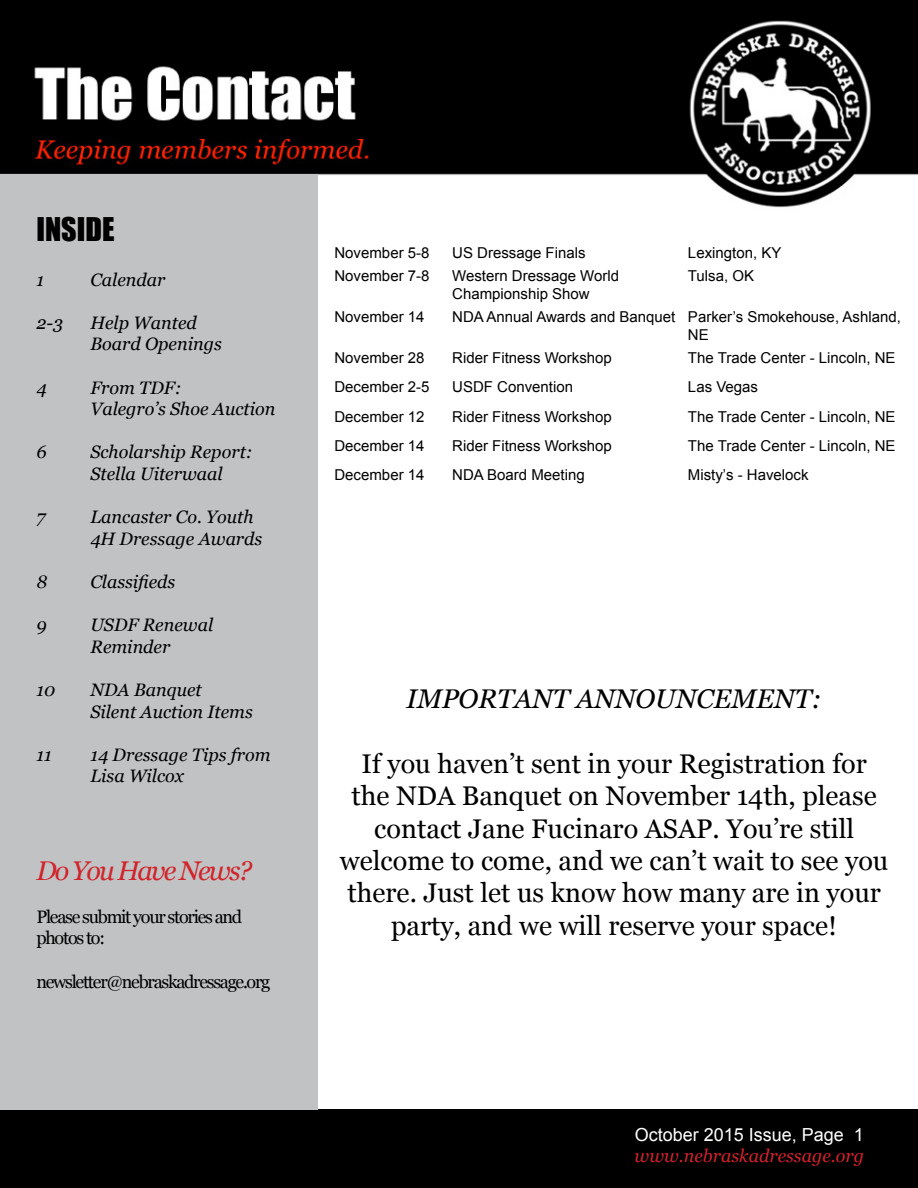
<style>
.page{position:relative;width:918px;height:1188px;background:#fff}
.page>*{position:absolute;margin:0;border:0;box-sizing:border-box;transform-origin:0 0}
.t1{font:30px "Impact";color:#000}
.t2{font:27px/32.4px "Georgia";color:#000;text-align:center}
.t3{font:italic 27px "Georgia";color:#000}
.t4{font:italic 27px "Georgia";letter-spacing:-.07em;color:#d2232a}
.t5{font:italic 18px/21.6px "Georgia";color:#000}
.t6{font:18px/21.6px "Georgia";letter-spacing:-.07em;color:#000}
.t7{font:italic 18px "Georgia";color:#d2232a}
.t8{font:18px "Arial";color:#fff}
.t9{font:15px/18px "Arial";color:#000}
</style>
<div class="page">
<div style="left:0;top:1110px;width:918px;height:78px;background:#000"></div>
<img style="left:0;top:0;width:918px;height:208px">
<div style="left:0;top:175px;width:318px;height:935px;background:#c0c2c4"></div>
<h1 class="t1" style="left:36px;top:206px;width:80px">INSIDE</h1>
<p class="t5" style="left:36px;top:269px;width:9px">1</p>
<p class="t5" style="left:90px;top:269px;width:77px">Calendar</p>
<p class="t5" style="left:36px;top:312px;width:28px">2-3</p>
<p class="t5" style="left:90px;top:312px;width:133px">Help Wanted<br>Board Openings</p>
<p class="t5" style="left:36px;top:377px;width:12px">4</p>
<p class="t5" style="left:90px;top:377px;width:187px">From TDF:<br>Valegro’s Shoe Auction</p>
<p class="t5" style="left:36px;top:442px;width:12px">6</p>
<p class="t5" style="left:90px;top:442px;width:164px">Scholarship Report:<br>Stella Uiterwaal</p>
<p class="t5" style="left:36px;top:506px;width:10px">7</p>
<p class="t5" style="left:90px;top:506px;width:174px">Lancaster Co. Youth<br>4H Dressage Awards</p>
<p class="t5" style="left:36px;top:571px;width:12px">8</p>
<p class="t5" style="left:90px;top:571px;width:86px">Classifieds</p>
<p class="t5" style="left:36px;top:614px;width:12px">9</p>
<p class="t5" style="left:90px;top:614px;width:124px">USDF Renewal<br>Reminder</p>
<p class="t5" style="left:36px;top:679px;width:20px">10</p>
<p class="t5" style="left:90px;top:679px;width:164px">NDA Banquet<br>Silent Auction Items</p>
<p class="t5" style="left:36px;top:744px;width:17px">11</p>
<p class="t5" style="left:90px;top:744px;width:182px">14 Dressage Tips from<br>Lisa Wilcox</p>
<h2 class="t4" style="left:36px;top:853px;width:217px">Do You Have News?</h2>
<p class="t6" style="left:36px;top:906px;width:207px">Please submit your stories and photos to:</p>
<p class="t6" style="left:36px;top:971px;width:235px">newsletter@nebraskadressage.org</p>
<p class="t9" style="left:334px;top:244px;width:97px">November 5-8</p>
<p class="t9" style="left:452px;top:244px;width:135px">US Dressage Finals</p>
<p class="t9" style="left:688px;top:244px;width:95px">Lexington, KY</p>
<p class="t9" style="left:334px;top:267px;width:97px">November 7-8</p>
<p class="t9" style="left:452px;top:267px;width:168px">Western Dressage World<br>Championship Show</p>
<p class="t9" style="left:688px;top:267px;width:68px">Tulsa, OK</p>
<p class="t9" style="left:334px;top:308px;width:92px">November 14</p>
<p class="t9" style="left:688px;top:308px;width:214px;text-indent:-236px">NDA Annual Awards and Banquet Parker’s Smokehouse, Ashland,<br>NE</p>
<p class="t9" style="left:334px;top:349px;width:92px">November 28</p>
<p class="t9" style="left:452px;top:349px;width:161px">Rider Fitness Workshop</p>
<p class="t9" style="left:688px;top:349px;width:209px">The Trade Center - Lincoln, NE</p>
<p class="t9" style="left:334px;top:378px;width:97px">December 2-5</p>
<p class="t9" style="left:452px;top:378px;width:122px">USDF Convention</p>
<p class="t9" style="left:688px;top:378px;width:72px">Las Vegas</p>
<p class="t9" style="left:334px;top:408px;width:92px">December 12</p>
<p class="t9" style="left:452px;top:408px;width:161px">Rider Fitness Workshop</p>
<p class="t9" style="left:688px;top:408px;width:209px">The Trade Center - Lincoln, NE</p>
<p class="t9" style="left:334px;top:437px;width:92px">December 14</p>
<p class="t9" style="left:452px;top:437px;width:161px">Rider Fitness Workshop</p>
<p class="t9" style="left:688px;top:437px;width:209px">The Trade Center - Lincoln, NE</p>
<p class="t9" style="left:334px;top:466px;width:92px">December 14</p>
<p class="t9" style="left:452px;top:466px;width:134px">NDA Board Meeting</p>
<p class="t9" style="left:688px;top:466px;width:122px">Misty’s - Havelock</p>
<h2 class="t3" style="left:407px;top:682px;width:417px">IMPORTANT ANNOUNCEMENT:</h2>
<p class="t2" style="left:340px;top:748px;width:550px">If you haven’t sent in your Registration for the NDA Banquet on November 14th, please contact Jane Fucinaro ASAP. You’re still welcome to come, and we can’t wait to see you there. Just let us know how many are in your party, and we will reserve your space!</p>
<p class="t8" style="left:635px;top:1123px;width:231px">October 2015 Issue, Page 1</p>
<p class="t7" style="left:635px;top:1145px;width:231px">www.nebraskadressage.org</p>
</div>
